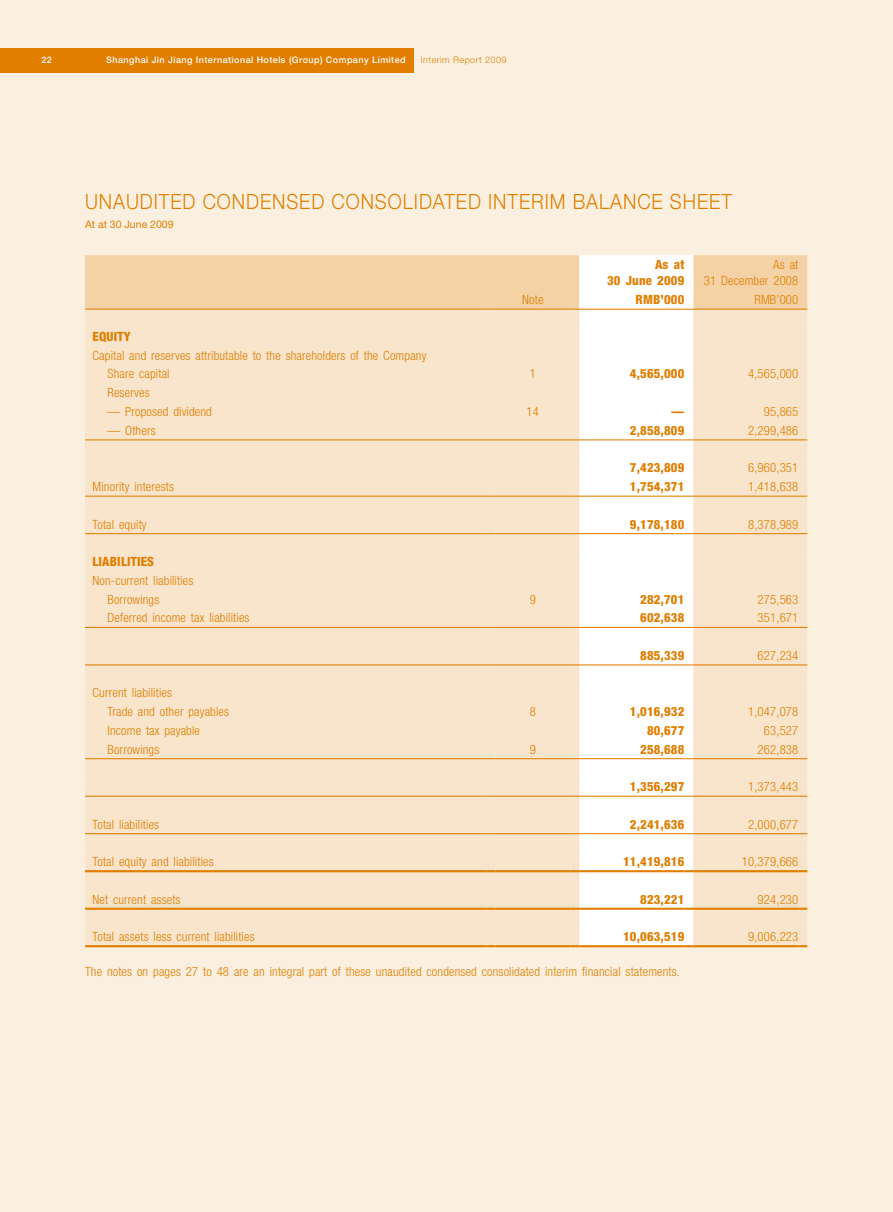
<style>
.page{position:relative;width:893px;height:1212px;background:#fbf0e0}
.page>*{position:absolute;margin:0;border:0;box-sizing:border-box;transform-origin:0 0}
.t1{font:300 21px "Helvetica Neue LT Std";letter-spacing:.05em;color:#e17e00;scale:.9 1}
.t2{font:300 condensed 12.75px/18.8px "Helvetica Neue LT Std";letter-spacing:.01em;color:#e17e00}
.t3{font:800 condensed 12.75px/16.5px "Helvetica Neue LT Std";letter-spacing:.015em;color:#e17e00;text-align:right}
.t4{font:10.5px "Helvetica Neue LT Std";color:#e17e00}
.t5{font:500 9px "Helvetica Neue LT Std";letter-spacing:.05em;color:#fff}
.t6{font:300 9px "Helvetica Neue LT Std";letter-spacing:.05em;color:#e17e00}
</style>
<div class="page">
<div style="left:0;top:48px;width:414px;height:24px;background:#e17e00"></div>
<svg style="left:85px;top:310px;width:722px;height:17px;background:#f9e9d4"></svg>
<svg style="left:85px;top:327px;width:722px;height:618px;background:#f9e8d2"></svg>
<hr style="left:85px;top:870px;width:401px;height:2px;background:#e17e00">
<svg style="left:486px;top:870px;width:9px;height:2px"></svg>
<hr style="left:495px;top:870px;width:75px;height:2px;background:#e17e00">
<svg style="left:570px;top:870px;width:9px;height:2px"></svg>
<hr style="left:579px;top:870px;width:105px;height:2px;background:#e17e00">
<svg style="left:684px;top:870px;width:9px;height:2px"></svg>
<hr style="left:693px;top:870px;width:105px;height:2px;background:#e17e00">
<svg style="left:798px;top:870px;width:9px;height:2px"></svg>
<hr style="left:85px;top:908px;width:401px;height:2px;background:#e17e00">
<svg style="left:486px;top:908px;width:9px;height:2px"></svg>
<svg style="left:570px;top:908px;width:9px;height:2px"></svg>
<hr style="left:579px;top:908px;width:105px;height:2px;background:#e17e00">
<svg style="left:684px;top:908px;width:9px;height:2px"></svg>
<hr style="left:693px;top:908px;width:105px;height:2px;background:#e17e00">
<svg style="left:798px;top:908px;width:9px;height:2px"></svg>
<hr style="left:85px;top:945px;width:401px;height:2px;background:#e17e00">
<svg style="left:486px;top:945px;width:9px;height:2px"></svg>
<svg style="left:570px;top:945px;width:9px;height:2px"></svg>
<hr style="left:579px;top:945px;width:105px;height:2px;background:#e17e00">
<svg style="left:684px;top:945px;width:9px;height:2px"></svg>
<hr style="left:693px;top:945px;width:105px;height:2px;background:#e17e00">
<svg style="left:798px;top:945px;width:9px;height:2px"></svg>
<svg style="left:85px;top:255px;width:722px;height:55px;background:#f6d7b0"></svg>
<hr style="left:85px;top:439px;width:401px;height:1px;background:#e17e00">
<hr style="left:495px;top:439px;width:75px;height:1px;background:#e17e00">
<hr style="left:579px;top:439px;width:105px;height:1px;background:#e17e00">
<hr style="left:693px;top:439px;width:105px;height:1px;background:#e17e00">
<hr style="left:85px;top:496px;width:401px;height:1px;background:#e17e00">
<hr style="left:495px;top:496px;width:75px;height:1px;background:#e17e00">
<hr style="left:579px;top:496px;width:105px;height:1px;background:#e17e00">
<hr style="left:693px;top:496px;width:105px;height:1px;background:#e17e00">
<hr style="left:85px;top:533px;width:401px;height:1px;background:#e17e00">
<hr style="left:495px;top:533px;width:75px;height:1px;background:#e17e00">
<hr style="left:579px;top:533px;width:105px;height:1px;background:#e17e00">
<hr style="left:693px;top:533px;width:105px;height:1px;background:#e17e00">
<hr style="left:85px;top:627px;width:401px;height:1px;background:#e17e00">
<hr style="left:495px;top:627px;width:75px;height:1px;background:#e17e00">
<hr style="left:579px;top:627px;width:105px;height:1px;background:#e17e00">
<hr style="left:693px;top:627px;width:105px;height:1px;background:#e17e00">
<hr style="left:85px;top:664px;width:401px;height:1px;background:#e17e00">
<hr style="left:579px;top:664px;width:105px;height:1px;background:#e17e00">
<hr style="left:693px;top:664px;width:105px;height:1px;background:#e17e00">
<hr style="left:85px;top:758px;width:401px;height:1px;background:#e17e00">
<hr style="left:579px;top:758px;width:105px;height:1px;background:#e17e00">
<hr style="left:693px;top:758px;width:105px;height:1px;background:#e17e00">
<hr style="left:85px;top:796px;width:401px;height:1px;background:#e17e00">
<hr style="left:579px;top:796px;width:105px;height:1px;background:#e17e00">
<hr style="left:693px;top:796px;width:105px;height:1px;background:#e17e00">
<hr style="left:85px;top:833px;width:401px;height:1px;background:#e17e00">
<hr style="left:579px;top:833px;width:105px;height:1px;background:#e17e00">
<hr style="left:693px;top:833px;width:105px;height:1px;background:#e17e00">
<hr style="left:495px;top:908px;width:75px;height:2px;background:#e17e00">
<hr style="left:495px;top:664px;width:75px;height:1px;background:#e17e00">
<hr style="left:495px;top:758px;width:75px;height:1px;background:#e17e00">
<hr style="left:495px;top:796px;width:75px;height:1px;background:#e17e00">
<hr style="left:495px;top:833px;width:75px;height:1px;background:#e17e00">
<hr style="left:495px;top:945px;width:75px;height:2px;background:#e17e00">
<p class="t5" style="left:41px;top:54px;width:6px">22</p>
<p class="t5" style="left:106px;top:54px;width:301px">Shanghai Jin Jiang International Hotels (Group) Company Limited</p>
<p class="t6" style="left:421px;top:54px;width:87px">Interim Report 2009</p>
<h1 class="t1" style="left:85px;top:189px;width:720px">UNAUDITED CONDENSED CONSOLIDATED INTERIM BALANCE SHEET</h1>
<p class="t4" style="left:85px;top:218px;width:90px">At at 30 June 2009</p>
<p class="t3" style="left:607px;top:256px;width:79px">As at<br>30 June 2009</p>
<p class="t2" style="left:704px;top:256px;width:96px;line-height:16.5px;text-align:right">As at<br>31 December 2008</p>
<p class="t2" style="left:522px;top:290px;width:23px">Note</p>
<p class="t3" style="left:636px;top:291px;width:50px">RMB’000</p>
<p class="t2" style="left:754px;top:290px;width:45px">RMB’000</p>
<p class="t3" style="left:93px;top:328px;width:40px">EQUITY</p>
<p class="t2" style="left:108px;top:346px;width:320px;text-indent:-15px">Capital and reserves attributable to the shareholders of the Company<br>Share capital</p>
<p class="t2" style="left:530px;top:364px;width:8px">1</p>
<p class="t3" style="left:630px;top:365px;width:56px">4,565,000</p>
<p class="t2" style="left:748px;top:364px;width:52px">4,565,000</p>
<p class="t2" style="left:108px;top:383px;width:44px">Reserves</p>
<p class="t2" style="left:108px;top:402px;width:106px">— Proposed dividend</p>
<p class="t2" style="left:527px;top:402px;width:14px">14</p>
<p class="t3" style="left:672px;top:403px;width:14px">—</p>
<p class="t2" style="left:764px;top:402px;width:36px">95,865</p>
<p class="t2" style="left:108px;top:421px;width:50px">— Others</p>
<p class="t3" style="left:630px;top:422px;width:56px">2,858,809</p>
<p class="t2" style="left:748px;top:421px;width:52px">2,299,486</p>
<p class="t3" style="left:630px;top:459px;width:56px">7,423,809</p>
<p class="t2" style="left:748px;top:458px;width:52px">6,960,351</p>
<p class="t2" style="left:93px;top:477px;width:83px">Minority interests</p>
<p class="t3" style="left:630px;top:478px;width:56px">1,754,371</p>
<p class="t2" style="left:748px;top:477px;width:52px">1,418,638</p>
<p class="t2" style="left:93px;top:514px;width:56px">Total equity</p>
<p class="t3" style="left:630px;top:515px;width:56px">9,178,180</p>
<p class="t2" style="left:748px;top:514px;width:52px">8,378,989</p>
<p class="t3" style="left:93px;top:553px;width:63px">LIABILITIES</p>
<p class="t2" style="left:108px;top:571px;width:87px;text-indent:-15px">Non-current liabilities<br>Borrowings</p>
<p class="t2" style="left:530px;top:589px;width:8px">9</p>
<p class="t3" style="left:640px;top:590px;width:46px">282,701</p>
<p class="t2" style="left:758px;top:589px;width:42px">275,563</p>
<p class="t2" style="left:108px;top:608px;width:143px">Deferred income tax liabilities</p>
<p class="t3" style="left:640px;top:609px;width:46px">602,638</p>
<p class="t2" style="left:758px;top:608px;width:42px">351,671</p>
<p class="t3" style="left:640px;top:647px;width:46px">885,339</p>
<p class="t2" style="left:758px;top:646px;width:42px">627,234</p>
<p class="t2" style="left:108px;top:683px;width:123px;text-indent:-15px">Current liabilities<br>Trade and other payables</p>
<p class="t2" style="left:530px;top:702px;width:8px">8</p>
<p class="t3" style="left:630px;top:703px;width:56px">1,016,932</p>
<p class="t2" style="left:748px;top:702px;width:52px">1,047,078</p>
<p class="t2" style="left:108px;top:721px;width:94px">Income tax payable</p>
<p class="t3" style="left:647px;top:722px;width:39px">80,677</p>
<p class="t2" style="left:764px;top:721px;width:36px">63,527</p>
<p class="t2" style="left:108px;top:739px;width:53px">Borrowings</p>
<p class="t2" style="left:530px;top:739px;width:8px">9</p>
<p class="t3" style="left:640px;top:740px;width:46px">258,688</p>
<p class="t2" style="left:758px;top:739px;width:42px">262,838</p>
<p class="t3" style="left:630px;top:778px;width:56px">1,356,297</p>
<p class="t2" style="left:748px;top:777px;width:52px">1,373,443</p>
<p class="t2" style="left:93px;top:814px;width:68px">Total liabilities</p>
<p class="t3" style="left:630px;top:815px;width:56px">2,241,636</p>
<p class="t2" style="left:748px;top:814px;width:52px">2,000,677</p>
<p class="t2" style="left:93px;top:852px;width:123px">Total equity and liabilities</p>
<p class="t3" style="left:623px;top:853px;width:63px">11,419,816</p>
<p class="t2" style="left:742px;top:852px;width:58px">10,379,666</p>
<p class="t2" style="left:93px;top:889px;width:90px">Net current assets</p>
<p class="t3" style="left:640px;top:890px;width:46px">823,221</p>
<p class="t2" style="left:758px;top:889px;width:42px">924,230</p>
<p class="t2" style="left:93px;top:927px;width:164px">Total assets less current liabilities</p>
<p class="t3" style="left:623px;top:928px;width:63px">10,063,519</p>
<p class="t2" style="left:748px;top:927px;width:52px">9,006,223</p>
<p class="t2" style="left:85px;top:962px;width:596px">The notes on pages 27 to 48 are an integral part of these unaudited condensed consolidated interim financial statements.</p>
</div>
